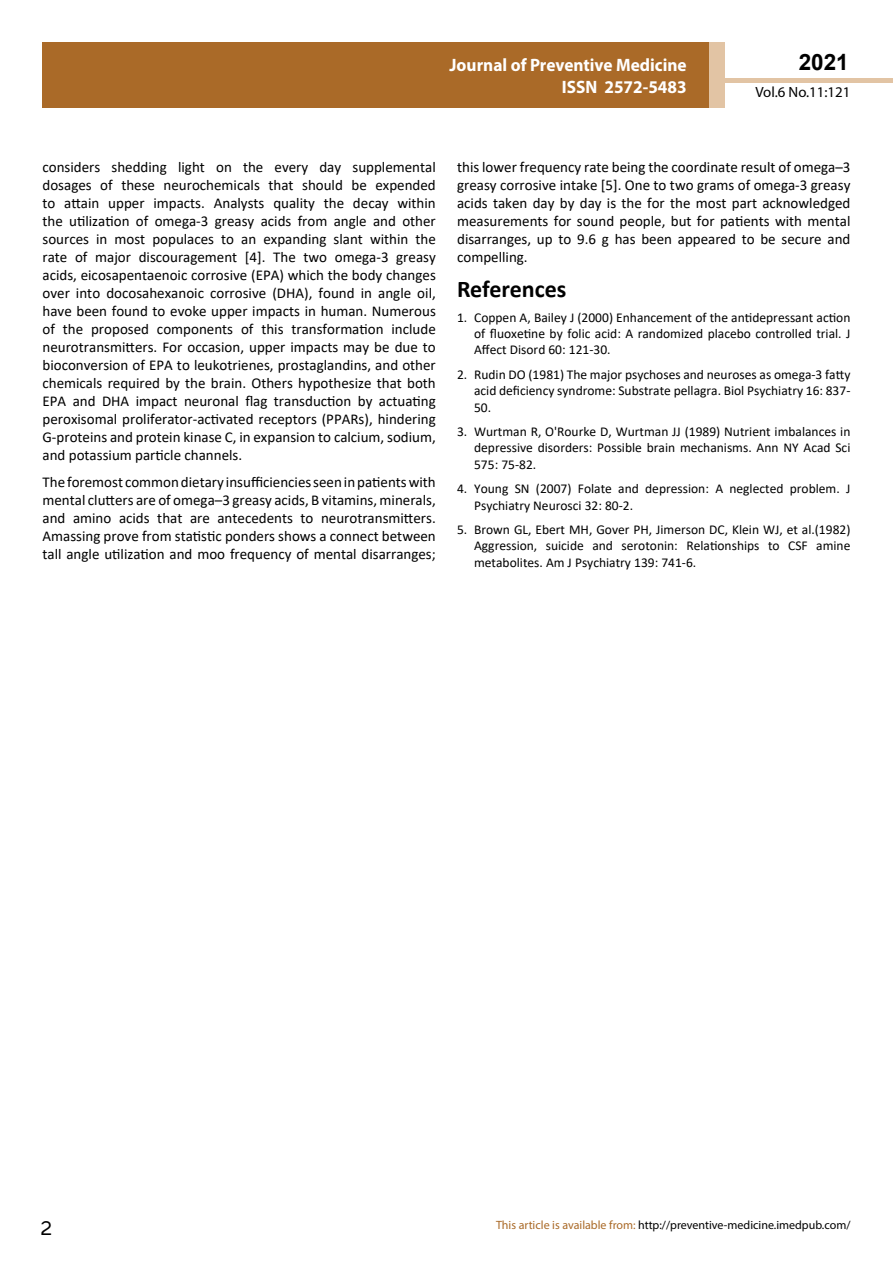
<style>
.page{position:relative;width:893px;height:1263px;background:#fff}
.page>*{position:absolute;margin:0;border:0;box-sizing:border-box;transform-origin:0 0}
.t1{font:25.5px "Tunga";color:#000}
.t2{font:700 24px "Calibri";color:#000}
.t3{font:700 22.5px "Arial";color:#000}
.t4{font:700 18px/21.6px "Myriad Pro";color:#fff;text-align:right;scale:.96 1}
.t5{font:15px/18px "Calibri";color:#000;text-align:justify}
.t6{font:14.85px "Myriad Pro";color:#000}
.t7{font:13.5px/16.2px "Calibri";color:#000;text-align:justify}
.t8{font:12px "Myriad Pro";color:#000}
.s1{color:#aa6a28}
</style>
<div class="page">
<hr style="left:725px;top:78px;width:168px;height:4px;background:#e2c4a4">
<div style="left:43px;top:42px;width:666px;height:66px;background:#aa6a28"></div>
<div style="left:709px;top:42px;width:16px;height:66px;background:#e2c4a4"></div>
<p class="t4" style="left:517px;top:53px;width:198px">ARCHIVOS DE MEDICINA<br>ISSN 1698-9465</p>
<h3 class="t3" style="left:799px;top:46px;width:52px">2021</h3>
<p class="t4" style="left:449px;top:54px;width:249px">Journal of Preventive Medicine<br>ISSN 2572-5483</p>
<p class="t6" style="left:755px;top:83px;width:96px">Vol.6 No.11:121</p>
<p class="t5" style="left:43px;top:158px;width:395px">considers shedding light on the every day supplemental dosages of these neurochemicals that should be expended to attain upper impacts. Analysts quality the decay within the utilization of omega-3 greasy acids from angle and other sources in most populaces to an expanding slant within the rate of major discouragement [4]. The two omega-3 greasy acids, eicosapentaenoic corrosive (EPA) which the body changes over into docosahexanoic corrosive (DHA), found in angle oil, have been found to evoke upper impacts in human. Numerous of the proposed components of this transformation include neurotransmitters. For occasion, upper impacts may be due to bioconversion of EPA to leukotrienes, prostaglandins, and other chemicals required by the brain. Others hypothesize that both EPA and DHA impact neuronal flag transduction by actuating peroxisomal proliferator-activated receptors (PPARs), hindering G-proteins and protein kinase C, in expansion to calcium, sodium, and potassium particle channels.</p>
<p class="t5" style="left:43px;top:473px;width:395px">The foremost common dietary insufficiencies seen in patients with mental clutters are of omega–3 greasy acids, B vitamins, minerals, and amino acids that are antecedents to neurotransmitters.<br>Amassing prove from statistic ponders shows a connect between tall angle utilization and moo frequency of mental disarranges;</p>
<p class="t5" style="left:457px;top:158px;width:395px">this lower frequency rate being the coordinate result of omega–3 greasy corrosive intake [5]. One to two grams of omega-3 greasy acids taken day by day is the for the most part acknowledged measurements for sound people, but for patients with mental disarranges, up to 9.6 g has been appeared to be secure and compelling.</p>
<h2 class="t2" style="left:457px;top:272px;width:111px">References</h2>
<p class="t7" style="left:474px;top:309px;width:378px;text-indent:-17px">1. Coppen A, Bailey J (2000) Enhancement of the antidepressant action of fluoxetine by folic acid: A randomized placebo controlled trial. J Affect Disord 60: 121-30.</p>
<p class="t7" style="left:474px;top:366px;width:378px;text-indent:-17px">2. Rudin DO (1981) The major psychoses and neuroses as omega-3 fatty acid deficiency syndrome: Substrate pellagra. Biol Psychiatry 16: 837- 50.</p>
<p class="t7" style="left:474px;top:423px;width:378px;text-indent:-17px">3. Wurtman R, O'Rourke D, Wurtman JJ (1989) Nutrient imbalances in depressive disorders: Possible brain mechanisms. Ann NY Acad Sci 575: 75-82.</p>
<p class="t7" style="left:474px;top:480px;width:378px;text-indent:-17px">4. Young SN (2007) Folate and depression: A neglected problem. J<br>Psychiatry Neurosci 32: 80-2.</p>
<p class="t7" style="left:474px;top:521px;width:378px;text-indent:-17px">5. Brown GL, Ebert MH, Gover PH, Jimerson DC, Klein WJ, et al.(1982)<br>Aggression, suicide and serotonin: Relationships to CSF amine metabolites. Am J Psychiatry 139: 741-6.</p>
<h1 class="t1" style="left:41px;top:1211px;width:13px">2</h1>
<p class="t8" style="left:496px;top:1218px;width:356px"><span class="s1">This article is available from:</span> http://preventive-medicine.imedpub.com/</p>
</div>
